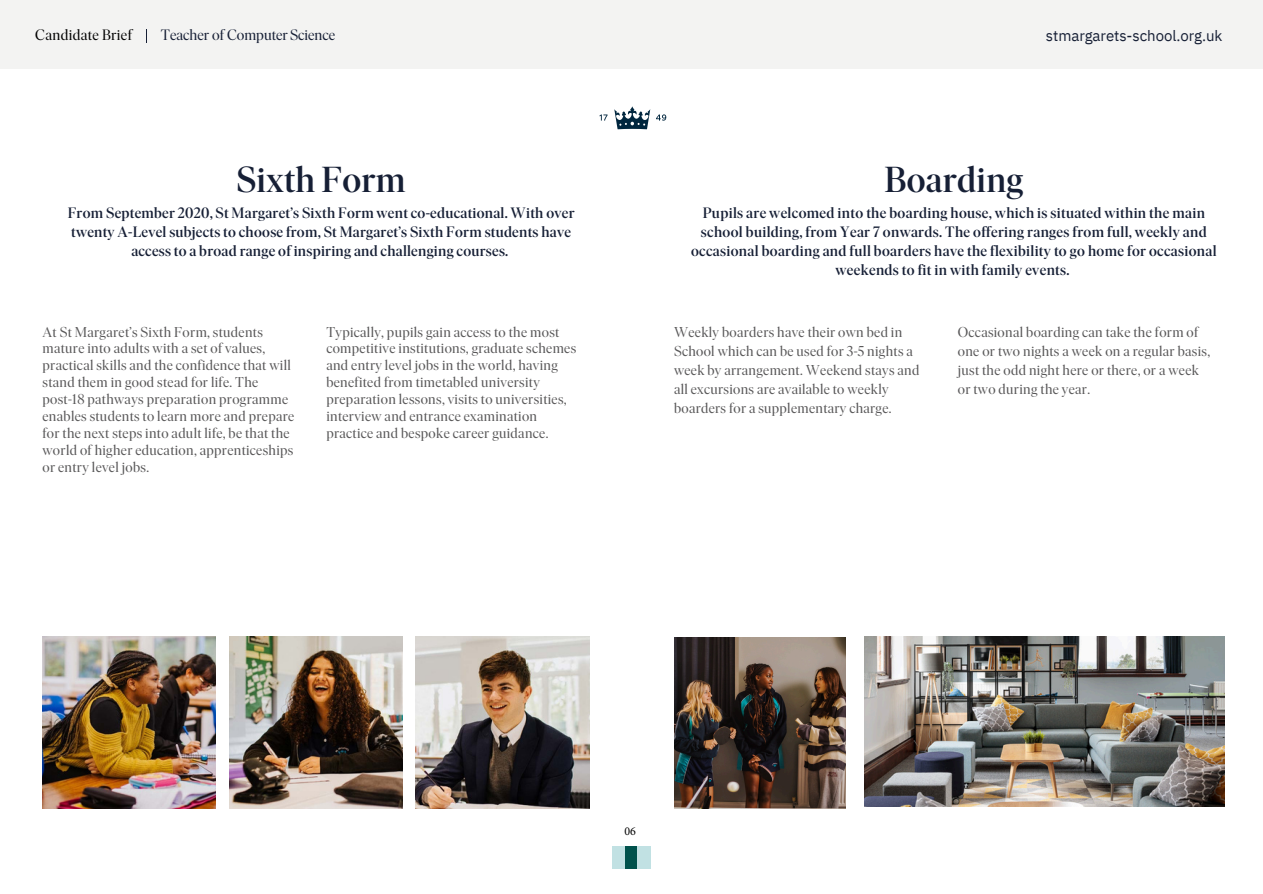
<style>
.page{position:relative;width:1263px;height:894px;background:#fff}
.page>*{position:absolute;margin:0;border:0;box-sizing:border-box;transform-origin:0 0}
.t1{font:500 36px "Ivar Display";letter-spacing:.01em;color:#161f35}
.t2{font:500 15px/19.2px "Ivar Display";letter-spacing:.025em;color:#161f35;text-align:center}
.t3{font:15px "IBM Plex Sans";letter-spacing:-.005em;color:#161f35}
.t4{font:15px "Ivar Display";color:#161f35}
.t5{font:15px "Ivar Display";letter-spacing:.025em;color:#000}
.t6{font:14.25px/16.8px "Ivar Display";letter-spacing:.025em;color:#585758}
.t7{font:12px "Minion Pro";color:#000}
</style>
<div class="page">
<div style="left:0;top:0;width:1263px;height:68px;background:#f3f3f2"></div>
<svg style="left:146px;top:30px;width:1px;height:12px"></svg>
<div style="left:612px;top:846px;width:13px;height:21px;background:#c1e1e3"></div>
<div style="left:625px;top:846px;width:13px;height:21px;background:#00524c"></div>
<div style="left:638px;top:846px;width:13px;height:21px;background:#c1e1e3"></div>
<img style="left:43px;top:636px;width:173px;height:171px">
<img style="left:229px;top:636px;width:173px;height:171px">
<img style="left:416px;top:636px;width:173px;height:171px">
<svg style="left:614px;top:106px;width:36px;height:23px"></svg>
<svg style="left:600px;top:114px;width:7px;height:6px"></svg>
<svg style="left:656px;top:114px;width:10px;height:7px"></svg>
<img style="left:864px;top:636px;width:360px;height:170px">
<img style="left:674px;top:637px;width:171px;height:171px">
<p class="t5" style="left:35px;top:26px;width:98px">Candidate Brief</p>
<p class="t4" style="left:161px;top:25px;width:176px">Teacher of Computer Science</p>
<p class="t3" style="left:1046px;top:26px;width:178px">stmargarets-school.org.uk</p>
<p class="t1" style="left:237px;top:158px;width:171px">Sixth Form</p>
<p class="t2" style="left:68px;top:203px;width:508px">From September 2020, St Margaret’s Sixth Form went co-educational. With over twenty A-Level subjects to choose from, St Margaret’s Sixth Form students have access to a broad range of inspiring and challenging courses.</p>
<p class="t1" style="left:884px;top:158px;width:140px">Boarding</p>
<p class="t2" style="left:691px;top:203px;width:527px">Pupils are welcomed into the boarding house, which is situated within the main school building, from Year 7 onwards. The offering ranges from full, weekly and occasional boarding and full boarders have the flexibility to go home for occasional weekends to fit in with family events.</p>
<p class="t6" style="left:43px;top:323px;width:253px">At St Margaret’s Sixth Form, students mature into adults with a set of values, practical skills and the confidence that will stand them in good stead for life. The post-18 pathways preparation programme enables students to learn more and prepare for the next steps into adult life, be that the world of higher education, apprenticeships or entry level jobs.</p>
<p class="t6" style="left:326px;top:323px;width:251px">Typically, pupils gain access to the most competitive institutions, graduate schemes and entry level jobs in the world, having benefited from timetabled university preparation lessons, visits to universities, interview and entrance examination practice and bespoke career guidance.</p>
<p class="t6" style="left:674px;top:322px;width:247px;line-height:19.2px">Weekly boarders have their own bed in School which can be used for 3-5 nights a week by arrangement. Weekend stays and all excursions are available to weekly boarders for a supplementary charge.</p>
<p class="t6" style="left:958px;top:322px;width:254px;line-height:19.2px">Occasional boarding can take the form of one or two nights a week on a regular basis, just the odd night here or there, or a week or two during the year.</p>
<p class="t7" style="left:624px;top:822px;width:13px">06</p>
</div>
